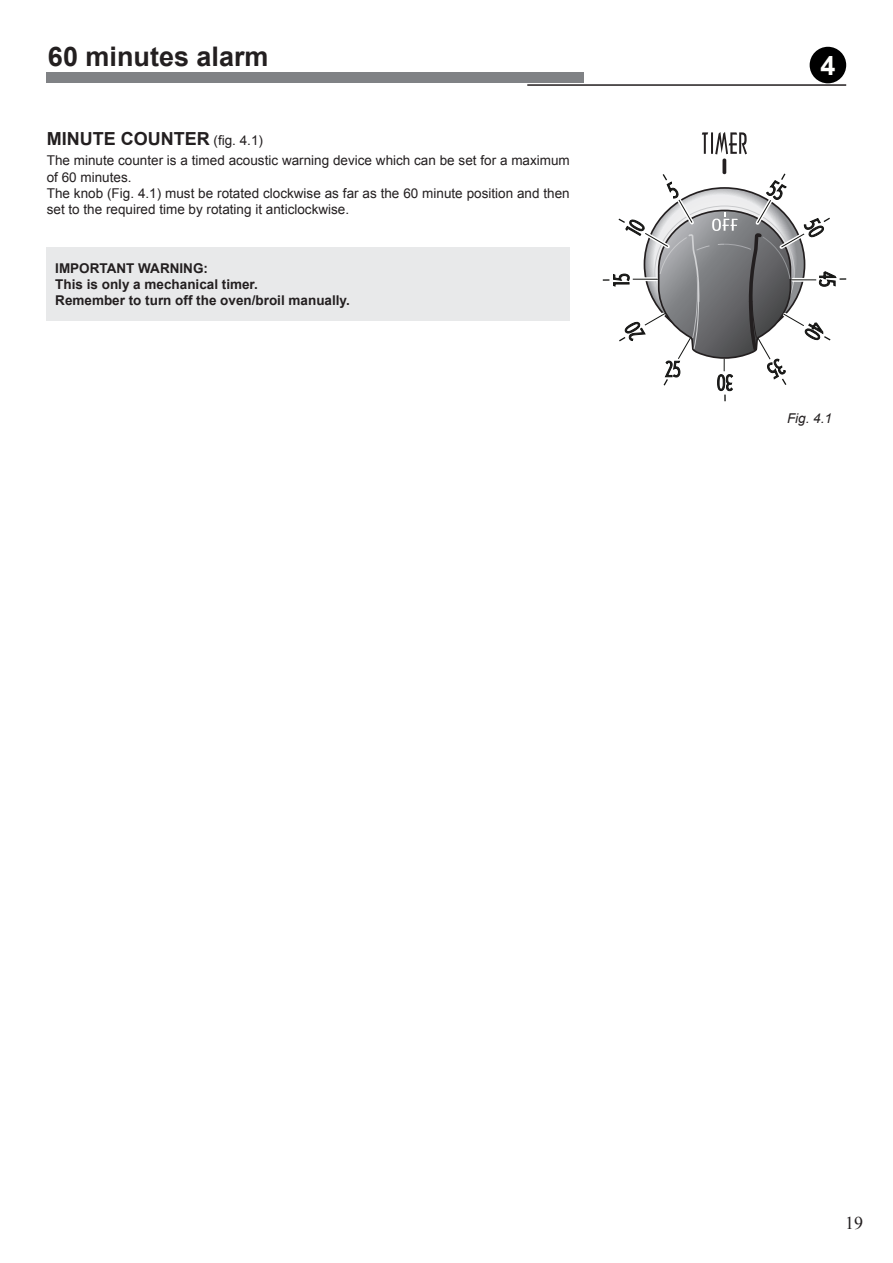
<style>
.page{position:relative;width:893px;height:1263px;background:#fff}
.page>*{position:absolute;margin:0;border:0;box-sizing:border-box;transform-origin:0 0}
.t1{font:700 27px "Arial";color:#231f20}
.t2{font:700 27px "Arial";color:#fffffd}
.t3{font:700 18px "Arial";color:#231f20}
.t4{font:18px "Times New Roman";color:#231f20}
.t5{font:13.5px/16.2px "Arial";color:#231f20}
.t6{font:700 13.5px/16.2px "Arial";color:#231f20}
.t7{font:italic 13.5px "Arial";color:#231f20}
.s1{font-weight:400;font-size:13.5px}
</style>
<div class="page">
<hr style="left:527px;top:84px;width:319px;height:2px;background:#231f20">
<div style="left:810px;top:47px;width:36px;height:36px;background:#000;border-radius:50%"></div>
<div style="left:47px;top:72px;width:537px;height:10px;background:#808285"></div>
<div style="left:47px;top:247px;width:523px;height:74px;background:#e8e9ea"></div>
<svg style="left:722px;top:158px;width:4px;height:16px"></svg>
<svg style="left:702px;top:132px;width:45px;height:22px"></svg>
<svg style="left:603px;top:174px;width:243px;height:227px"></svg>
<h1 class="t1" style="left:48px;top:39px;width:222px">60 minutes alarm</h1>
<h2 class="t3" style="left:47px;top:127px;width:218px">MINUTE COUNTER <span class="s1">(fig. 4.1)</span></h2>
<p class="t5" style="left:47px;top:153px;width:525px">The minute counter is a timed acoustic warning device which can be set for a maximum of 60 minutes.<br>The knob (Fig. 4.1) must be rotated clockwise as far as the 60 minute position and then set to the required time by rotating it anticlockwise.</p>
<p class="t6" style="left:55px;top:260px;width:296px">IMPORTANT WARNING:<br>This is only a mechanical timer.<br>Remember to turn off the oven/broil manually.</p>
<h1 class="t2" style="left:820px;top:47px;width:17px">4</h1>
<p class="t7" style="left:787px;top:410px;width:47px">Fig. 4.1</p>
<h2 class="t4" style="left:845px;top:1210px;width:19px">19</h2>
</div>
